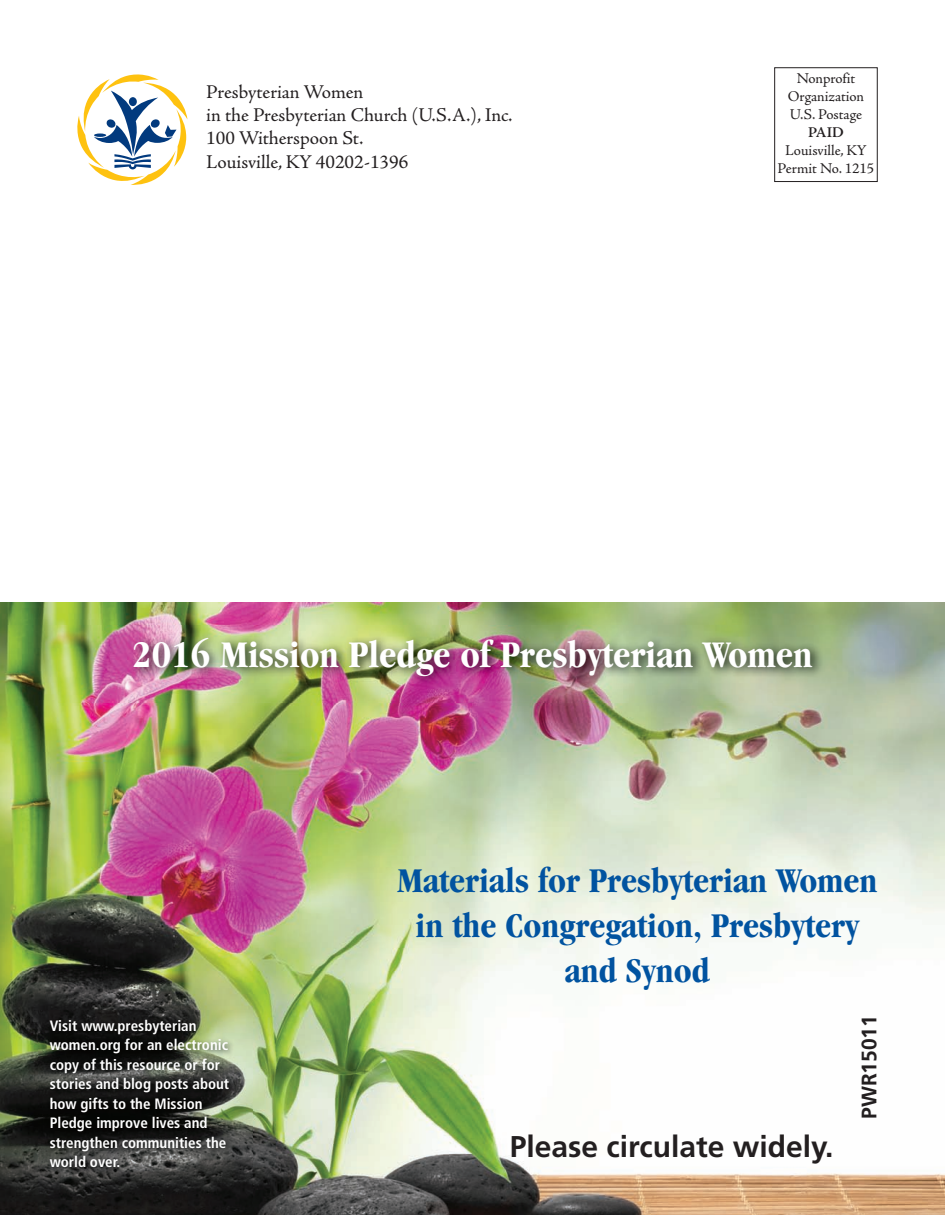
<style>
.page{position:relative;width:945px;height:1215px;background:#fff}
.page>*{position:absolute;margin:0;border:0;box-sizing:border-box;transform-origin:0 0}
.t1{font:700 condensed 39px "Garamond";color:#fff}
.t2{font:700 condensed 36px/45px "Garamond";color:#0153a0;text-align:center}
.t3{font:700 30px "Frutiger LT Std";color:#231f20}
.t4{font:700 21px "Frutiger LT Std";color:#231f20}
.t5{font:19.5px/23.4px "Adobe Jenson Pro";color:#231f20}
.t6{font:700 condensed 15px/19.5px "Frutiger LT Std";color:#fff}
.t7{font:15px/18px "Adobe Jenson Pro";letter-spacing:-.005em;color:#231f20;text-align:center}
.t8{font:600 15px "Adobe Jenson Pro";color:#231f20}
</style>
<div class="page">
<img style="left:0;top:603px;width:945px;height:612px">
<svg style="left:77px;top:74px;width:110px;height:111px"></svg>
<div style="left:774px;top:67px;width:104px;height:115px;border:1px solid #231f20"></div>
<img style="left:59px;top:626px;width:835px;height:76px">
<img style="left:38px;top:1010px;width:215px;height:200px">
<h3 class="t5" style="left:206px;top:82px;width:308px">Presbyterian Women<br>in the Presbyterian Church (U.S.A.), Inc.<br>100 Witherspoon St.<br>Louisville, KY 40202-1396</h3>
<p class="t7" style="left:788px;top:71px;width:78px">Nonprofit<br>Organization<br>U.S. Postage</p>
<p class="t8" style="left:808px;top:127px;width:37px">PAID</p>
<p class="t7" style="left:778px;top:143px;width:98px">Louisville, KY<br>Permit No. 1215</p>
<h1 class="t1" style="left:132px;top:639px;width:682px">2016 Mission Pledge of Presbyterian Women</h1>
<p class="t6" style="left:50px;top:1017px;width:181px">Visit www.presbyterian women.org for an electronic copy of this resource or for stories and blog posts about how gifts to the Mission<br>Pledge improve lives and strengthen communities the world over.</p>
<h2 class="t2" style="left:397px;top:861px;width:482px">Materials for Presbyterian Women in the Congregation, Presbytery and Synod</h2>
<h3 class="t4" style="left:861px;top:1119px;width:105px;rotate:-90deg">PWR15011</h3>
<h3 class="t3" style="left:510px;top:1134px;width:325px">Please circulate widely.</h3>
</div>
